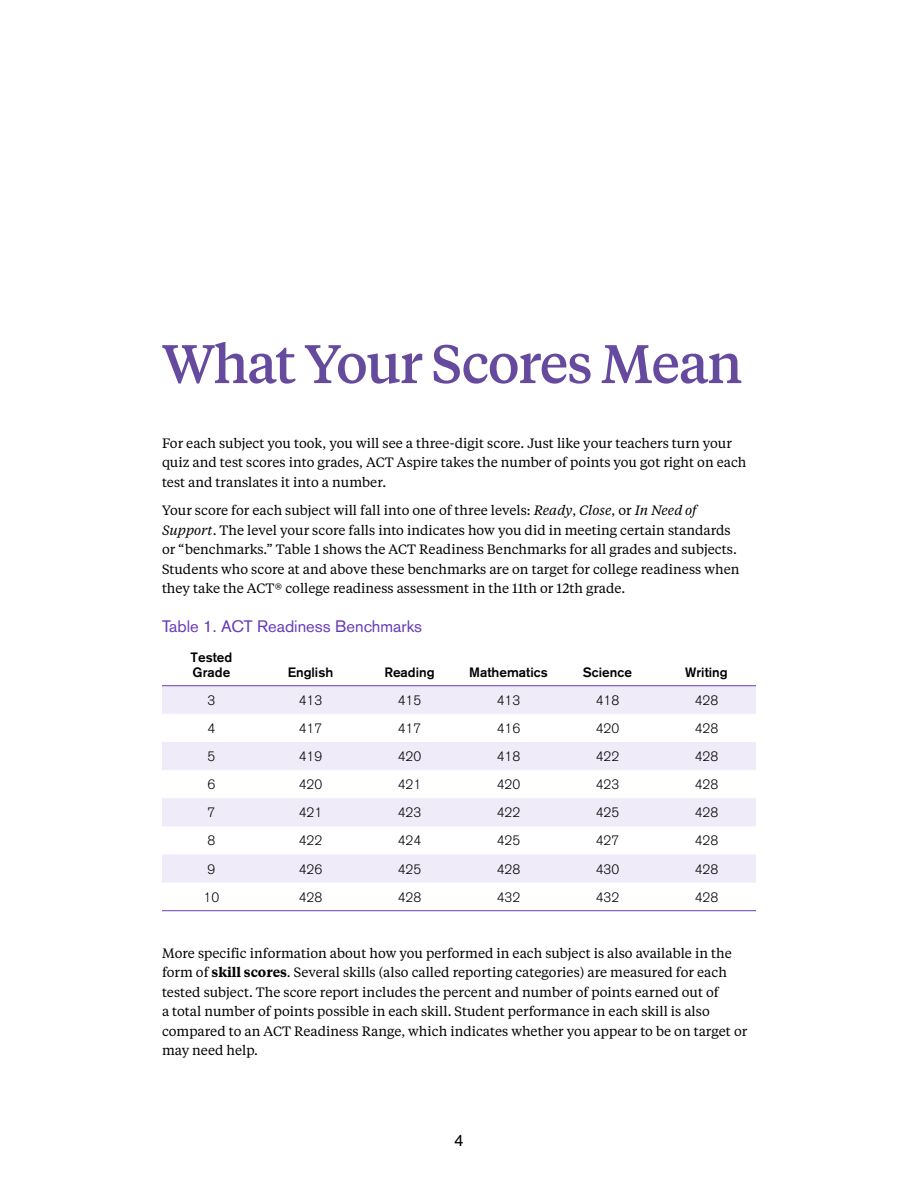
<style>
.page{position:relative;width:918px;height:1188px;background:#fff}
.page>*{position:absolute;margin:0;border:0;box-sizing:border-box;transform-origin:0 0}
.H1__use_product_colo{font:500 54px "Tiempos Text";letter-spacing:-.03em;color:#664a9e}
.H3_Table_Head{font:16.5px "Akzidenz Grotesk Std";color:#673bb8}
.t1{font:16.5px "Akzidenz Grotesk Std";color:#000}
.Body{font:13.5px/19.5px "Tiempos Text";color:#000}
.Table_Text_Center{font:300 13.5px "Akzidenz Grotesk Std";color:#000}
.Table_Text_Bold_Cent{font:500 13.5px/15px "Akzidenz Grotesk Std";color:#000}
.s1{font-style:italic}
.s2{font-weight:600}
</style>
<div class="page">
<svg style="left:162px;top:686px;width:594px;height:197px;fill:#f0ebf8"></svg>
<hr style="left:162px;top:685px;width:99px;height:1px;background:#673bb8">
<hr style="left:261px;top:685px;width:99px;height:1px;background:#673bb8">
<hr style="left:360px;top:685px;width:99px;height:1px;background:#673bb8">
<hr style="left:459px;top:685px;width:99px;height:1px;background:#673bb8">
<hr style="left:558px;top:685px;width:99px;height:1px;background:#673bb8">
<hr style="left:657px;top:685px;width:99px;height:1px;background:#673bb8">
<hr style="left:162px;top:910px;width:99px;height:1px;background:#673bb8">
<hr style="left:261px;top:910px;width:99px;height:1px;background:#673bb8">
<hr style="left:360px;top:910px;width:99px;height:1px;background:#673bb8">
<hr style="left:459px;top:910px;width:99px;height:1px;background:#673bb8">
<hr style="left:558px;top:910px;width:99px;height:1px;background:#673bb8">
<hr style="left:657px;top:910px;width:99px;height:1px;background:#673bb8">
<h1 class="H1__use_product_colo" style="left:162px;top:327px;width:582px">What Your Scores Mean</h1>
<p class="Body" style="left:162px;top:432px;width:586px">For each subject you took, you will see a three-digit score. Just like your teachers turn your quiz and test scores into grades, ACT Aspire takes the number of points you got right on each test and translates it into a number.</p>
<p class="Body" style="left:162px;top:500px;width:579px">Your score for each subject will fall into one of three levels: <span class="s1">Ready</span>, <span class="s1">Close</span>, or <span class="s1">In Need of Support</span>. The level your score falls into indicates how you did in meeting certain standards or “benchmarks.” Table 1 shows the ACT Readiness Benchmarks for all grades and subjects.<br>Students who score at and above these benchmarks are on target for college readiness when they take the ACT® college readiness assessment in the 11th or 12th grade.</p>
<h3 class="H3_Table_Head" style="left:162px;top:617px;width:262px">Table 1. ACT Readiness Benchmarks</h3>
<p class="Table_Text_Bold_Cent" style="left:191px;top:649px;width:43px">Tested<br>Grade</p>
<p class="Table_Text_Bold_Cent" style="left:288px;top:664px;width:47px">English</p>
<p class="Table_Text_Bold_Cent" style="left:384px;top:664px;width:52px">Reading</p>
<p class="Table_Text_Bold_Cent" style="left:469px;top:664px;width:80px">Mathematics</p>
<p class="Table_Text_Bold_Cent" style="left:583px;top:664px;width:51px">Science</p>
<p class="Table_Text_Bold_Cent" style="left:685px;top:664px;width:44px">Writing</p>
<p class="Table_Text_Center" style="left:208px;top:693px;width:9px">3</p>
<p class="Table_Text_Center" style="left:299px;top:693px;width:25px">413</p>
<p class="Table_Text_Center" style="left:398px;top:693px;width:25px">415</p>
<p class="Table_Text_Center" style="left:497px;top:693px;width:25px">413</p>
<p class="Table_Text_Center" style="left:596px;top:693px;width:25px">418</p>
<p class="Table_Text_Center" style="left:695px;top:693px;width:25px">428</p>
<p class="Table_Text_Center" style="left:208px;top:721px;width:9px">4</p>
<p class="Table_Text_Center" style="left:299px;top:721px;width:25px">417</p>
<p class="Table_Text_Center" style="left:398px;top:721px;width:25px">417</p>
<p class="Table_Text_Center" style="left:497px;top:721px;width:25px">416</p>
<p class="Table_Text_Center" style="left:596px;top:721px;width:25px">420</p>
<p class="Table_Text_Center" style="left:695px;top:721px;width:25px">428</p>
<p class="Table_Text_Center" style="left:208px;top:749px;width:9px">5</p>
<p class="Table_Text_Center" style="left:299px;top:749px;width:25px">419</p>
<p class="Table_Text_Center" style="left:398px;top:749px;width:25px">420</p>
<p class="Table_Text_Center" style="left:497px;top:749px;width:25px">418</p>
<p class="Table_Text_Center" style="left:596px;top:749px;width:25px">422</p>
<p class="Table_Text_Center" style="left:695px;top:749px;width:25px">428</p>
<p class="Table_Text_Center" style="left:208px;top:777px;width:9px">6</p>
<p class="Table_Text_Center" style="left:299px;top:777px;width:25px">420</p>
<p class="Table_Text_Center" style="left:398px;top:777px;width:25px">421</p>
<p class="Table_Text_Center" style="left:497px;top:777px;width:25px">420</p>
<p class="Table_Text_Center" style="left:596px;top:777px;width:25px">423</p>
<p class="Table_Text_Center" style="left:695px;top:777px;width:25px">428</p>
<p class="Table_Text_Center" style="left:208px;top:805px;width:9px">7</p>
<p class="Table_Text_Center" style="left:299px;top:805px;width:25px">421</p>
<p class="Table_Text_Center" style="left:398px;top:805px;width:25px">423</p>
<p class="Table_Text_Center" style="left:497px;top:805px;width:25px">422</p>
<p class="Table_Text_Center" style="left:596px;top:805px;width:25px">425</p>
<p class="Table_Text_Center" style="left:695px;top:805px;width:25px">428</p>
<p class="Table_Text_Center" style="left:208px;top:833px;width:9px">8</p>
<p class="Table_Text_Center" style="left:299px;top:833px;width:25px">422</p>
<p class="Table_Text_Center" style="left:398px;top:833px;width:25px">424</p>
<p class="Table_Text_Center" style="left:497px;top:833px;width:25px">425</p>
<p class="Table_Text_Center" style="left:596px;top:833px;width:25px">427</p>
<p class="Table_Text_Center" style="left:695px;top:833px;width:25px">428</p>
<p class="Table_Text_Center" style="left:208px;top:861px;width:9px">9</p>
<p class="Table_Text_Center" style="left:299px;top:861px;width:25px">426</p>
<p class="Table_Text_Center" style="left:398px;top:861px;width:25px">425</p>
<p class="Table_Text_Center" style="left:497px;top:861px;width:25px">428</p>
<p class="Table_Text_Center" style="left:596px;top:861px;width:25px">430</p>
<p class="Table_Text_Center" style="left:695px;top:861px;width:25px">428</p>
<p class="Table_Text_Center" style="left:204px;top:889px;width:17px">10</p>
<p class="Table_Text_Center" style="left:299px;top:889px;width:25px">428</p>
<p class="Table_Text_Center" style="left:398px;top:889px;width:25px">428</p>
<p class="Table_Text_Center" style="left:497px;top:889px;width:25px">432</p>
<p class="Table_Text_Center" style="left:596px;top:889px;width:25px">432</p>
<p class="Table_Text_Center" style="left:695px;top:889px;width:25px">428</p>
<p class="Body" style="left:162px;top:942px;width:587px">More specific information about how you performed in each subject is also available in the form of <span class="s2">skill scores</span>. Several skills (also called reporting categories) are measured for each tested subject. The score report includes the percent and number of points earned out of<br>a total number of points possible in each skill. Student performance in each skill is also compared to an ACT Readiness Range, which indicates whether you appear to be on target or may need help.</p>
<p class="t1" style="left:454px;top:1131px;width:11px">4</p>
</div>
